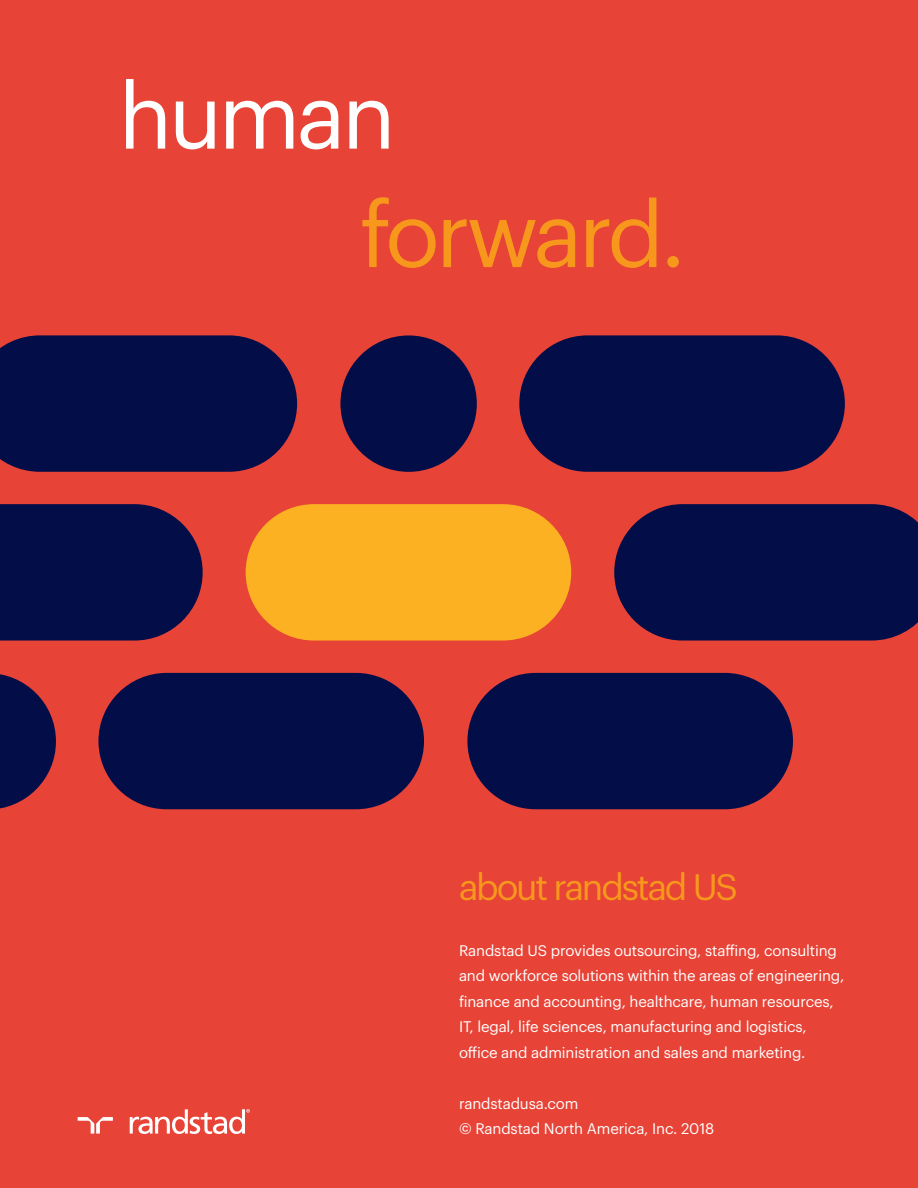
<style>
.page{position:relative;width:918px;height:1188px;background:#e74336}
.page>*{position:absolute;margin:0;border:0;box-sizing:border-box;transform-origin:0 0}
.t1{font:90px "Graphik";letter-spacing:-.045em;color:#f7981d}
.t2{font:90px "Graphik";letter-spacing:-.04em;color:#fff}
.t3{font:36px "Graphik";letter-spacing:-.06em;color:#f7981d}
.t4{font:15px/25.5px "Graphik";letter-spacing:-.01em;color:#fff}
</style>
<div class="page">
<svg style="left:78px;top:1117px;width:35px;height:17px"></svg>
<svg style="left:130px;top:1109px;width:120px;height:25px"></svg>
<div style="left:98px;top:673px;width:326px;height:136px;background:#030e49;border-radius:68px"></div>
<div style="left:519px;top:335px;width:326px;height:137px;background:#030e49;border-radius:68px"></div>
<div style="left:246px;top:504px;width:325px;height:137px;background:#fbb121;border-radius:68px"></div>
<div style="left:467px;top:673px;width:326px;height:136px;background:#030e49;border-radius:68px"></div>
<div style="left:340px;top:335px;width:137px;height:137px;background:#030e49;border-radius:50%"></div>
<svg style="left:0;top:674px;width:56px;height:135px"></svg>
<svg style="left:0;top:504px;width:203px;height:137px;background:#141247"></svg>
<svg style="left:0;top:335px;width:297px;height:137px;background:#111147"></svg>
<svg style="left:614px;top:504px;width:304px;height:137px;background:#121147"></svg>
<p class="t2" style="left:118px;top:48px;width:279px">human</p>
<p class="t1" style="left:360px;top:167px;width:327px">forward.</p>
<p class="t3" style="left:459px;top:860px;width:281px">about randstad US</p>
<p class="t4" style="left:459px;top:936px;width:387px">Randstad US provides outsourcing, staffing, consulting and workforce solutions within the areas of engineering, finance and accounting, healthcare, human resources, IT, legal, life sciences, manufacturing and logistics, office and administration and sales and marketing.</p>
<p class="t4" style="left:459px;top:1089px;width:121px">randstadusa.com</p>
<p class="t4" style="left:459px;top:1115px;width:257px">© Randstad North America, Inc. 2018</p>
</div>
